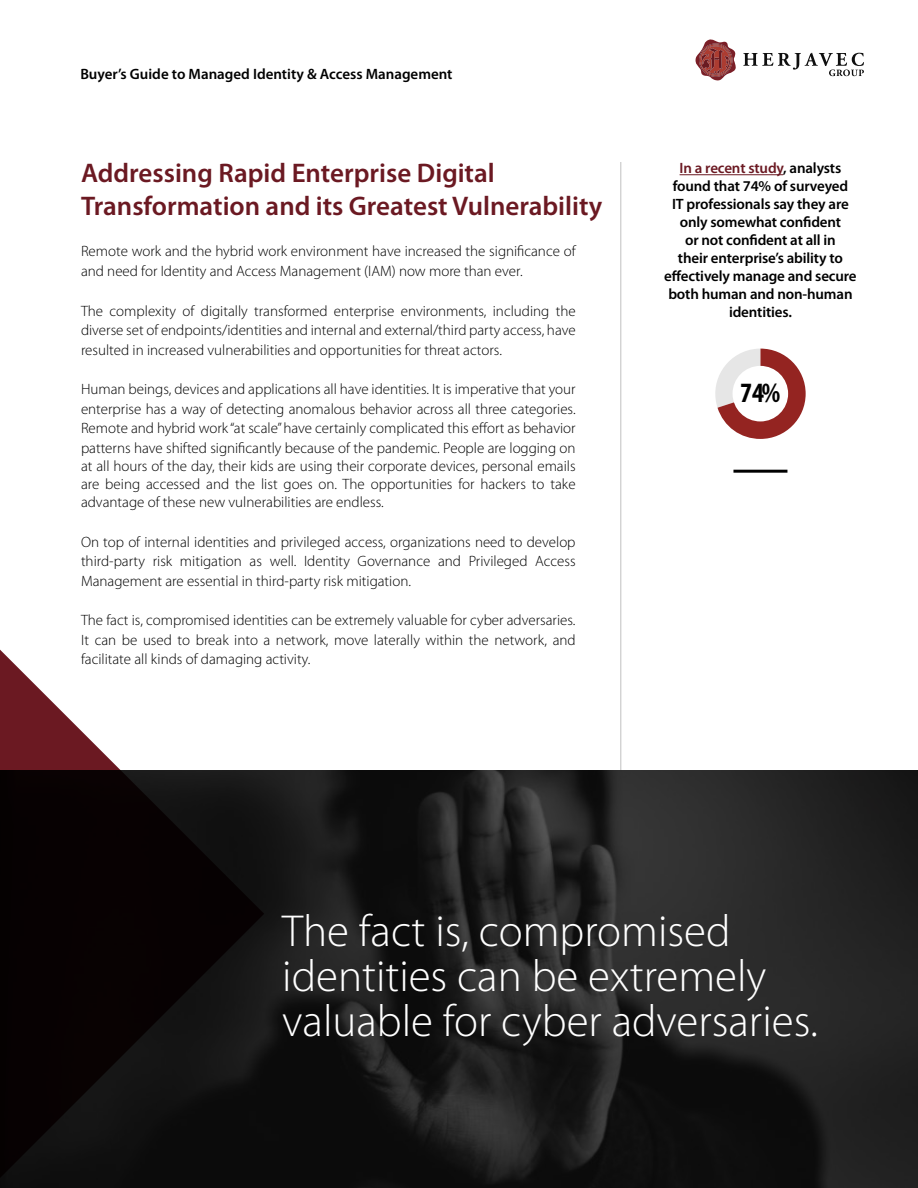
<style>
.page{position:relative;width:918px;height:1188px;background:#fff}
.page>*{position:absolute;margin:0;border:0;box-sizing:border-box;transform-origin:0 0}
.t1{font:300 45px/45px "Myriad Pro";color:#fff}
.t2{font:700 condensed 28.05px "Myriad Pro";color:#000}
.t3{font:600 27px/32.4px "Myriad Pro";color:#6b1922}
.t4{font:300 15px/19.5px "Myriad Pro";color:#000;text-align:justify}
.t5{font:600 15px/18px "Myriad Pro";letter-spacing:-.01em;color:#000;text-align:center}
.s1{color:#6b1922}
</style>
<div class="page">
<hr style="left:621px;top:162px;width:1px;height:918px;background:#c0c0c0">
<svg style="left:696px;top:39px;width:40px;height:41px"></svg>
<svg style="left:743px;top:53px;width:121px;height:23px"></svg>
<svg style="left:264px;top:770px;width:654px;height:418px;background:#1e1e1e"></svg>
<hr style="left:680px;top:174px;width:103px;height:1px;background:#6b1922">
<svg style="left:715px;top:349px;width:91px;height:90px"></svg>
<div style="left:733px;top:366px;width:55px;height:55px;background:#fff;border-radius:50%"></div>
<hr style="left:733px;top:470px;width:54px;height:3px;background:#000">
<svg style="left:0;top:649px;width:264px;height:539px"></svg>
<p class="t5" style="left:80px;top:65px;width:374px">Buyer’s Guide to Managed Identity &amp; Access Management</p>
<h3 class="t3" style="left:81px;top:156px;width:523px">Addressing Rapid Enterprise Digital<br>Transformation and its Greatest Vulnerability</h3>
<p class="t4" style="left:81px;top:242px;width:496px">Remote work and the hybrid work environment have increased the significance of and need for Identity and Access Management (IAM) now more than ever.</p>
<p class="t4" style="left:81px;top:301px;width:496px">The complexity of digitally transformed enterprise environments, including the diverse set of endpoints/identities and internal and external/third party access, have resulted in increased vulnerabilities and opportunities for threat actors.</p>
<p class="t4" style="left:81px;top:380px;width:496px">Human beings, devices and applications all have identities. It is imperative that your enterprise has a way of detecting anomalous behavior across all three categories.<br>Remote and hybrid work “at scale” have certainly complicated this effort as behavior patterns have shifted significantly because of the pandemic. People are logging on</p>
<p class="t4" style="left:81px;top:457px;width:496px;line-height:18px">at all hours of the day, their kids are using their corporate devices, personal emails are being accessed and the list goes on. The opportunities for hackers to take advantage of these new vulnerabilities are endless.</p>
<p class="t4" style="left:81px;top:532px;width:496px">On top of internal identities and privileged access, organizations need to develop third-party risk mitigation as well. Identity Governance and Privileged Access Management are essential in third-party risk mitigation.</p>
<p class="t4" style="left:81px;top:611px;width:496px">The fact is, compromised identities can be extremely valuable for cyber adversaries.<br>It can be used to break into a network, move laterally within the network, and facilitate all kinds of damaging activity.</p>
<p class="t5" style="left:664px;top:159px;width:194px"><span class="s1">In a recent study</span>, analysts found that 74% of surveyed<br>IT professionals say they are only somewhat confident<br>or not confident at all in<br>their enterprise’s ability to effectively manage and secure both human and non-human identities.</p>
<h2 class="t2" style="left:740px;top:377px;width:42px">74%</h2>
<h1 class="t1" style="left:282px;top:909px;width:537px">The fact is, compromised identities can be extremely valuable for cyber adversaries.</h1>
</div>
